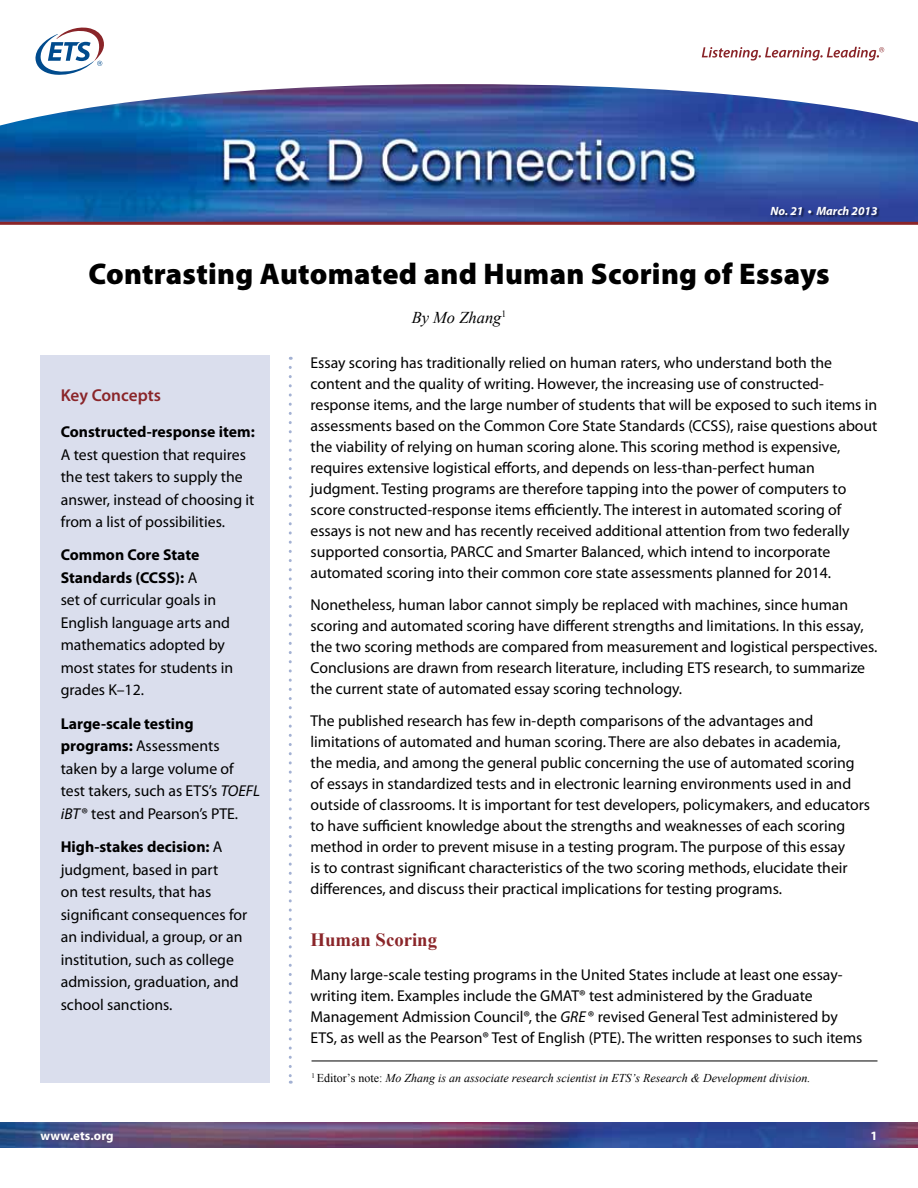
<style>
.page{position:relative;width:918px;height:1188px;background:#fff}
.page>*{position:absolute;margin:0;border:0;box-sizing:border-box;transform-origin:0 0}
.H1_new{font:900 30px "Myriad Pro";letter-spacing:.01em;color:#000}
.H2_new{font:700 18.75px "Times New Roman";color:#8a2529}
.t1{font:600 17.25px "Myriad Pro";color:#8a2529}
.name_on_page_1{font:italic 16.5px "Times New Roman";color:#000}
.t2{font:15.75px/21px "Myriad Pro";color:#000}
.t3{font:700 12.75px "Myriad Pro";letter-spacing:.01em;color:#fff}
.footnote01{font:italic 12px "Times New Roman";color:#000}
.t4{font:italic 700 12px "Myriad Pro";color:#fff}
.s1{font-weight:700}
.s2{font-style:italic}
.s3{font-style:normal}
</style>
<div class="page">
<img style="left:0;top:1122px;width:918px;height:26px">
<svg style="left:289px;top:367px;width:3px;height:717px"></svg>
<img style="left:0;top:135px;width:918px;height:87px">
<svg style="left:0;top:46px;width:918px;height:89px"></svg>
<svg style="left:35px;top:27px;width:71px;height:49px"></svg>
<svg style="left:702px;top:47px;width:182px;height:14px"></svg>
<div style="left:772px;top:207px;width:108px;height:11px;background:#000;opacity:.5"></div>
<hr style="left:0;top:222px;width:918px;height:3px;background:#8a2529">
<div style="left:40px;top:356px;width:230px;height:727px;background:#dadeed"></div>
<hr style="left:312px;top:1061px;width:566px;height:1px;background:#000">
<p class="t4" style="left:771px;top:204px;width:108px">No. 21 • March 2013</p>
<p class="H1_new" style="left:88px;top:257px;width:743px">Contrasting Automated and Human Scoring of Essays</p>
<p class="name_on_page_1" style="left:412px;top:306px;width:96px">By Mo Zhang<sup>1</sup></p>
<h2 class="t1" style="left:61px;top:386px;width:102px">Key Concepts</h2>
<p class="t2" style="left:61px;top:421px;width:196px;line-height:22.5px"><span class="s1">Constructed-response item:<br></span>A test question that requires the test takers to supply the answer, instead of choosing it from a list of possibilities.</p>
<p class="t2" style="left:61px;top:544px;width:174px;line-height:22.5px"><span class="s1">Common Core State<br>Standards (CCSS):</span> A<br>set of curricular goals in<br>English language arts and mathematics adopted by most states for students in grades K–12.</p>
<p class="t2" style="left:61px;top:713px;width:201px;line-height:22.5px"><span class="s1">Large-scale testing programs:</span> Assessments taken by a large volume of test takers, such as ETS’s <span class="s2">TOEFL iBT</span>® test and Pearson’s PTE.</p>
<p class="t2" style="left:61px;top:836px;width:188px;line-height:22.5px"><span class="s1">High-stakes decision:</span> A judgment, based in part<br>on test results, that has significant consequences for an individual, a group, or an institution, such as college admission, graduation, and school sanctions.</p>
<p class="t2" style="left:310px;top:352px;width:569px">Essay scoring has traditionally relied on human raters, who understand both the content and the quality of writing. However, the increasing use of constructed&shy;response items, and the large number of students that will be exposed to such items in assessments based on the Common Core State Standards (CCSS), raise questions about the viability of relying on human scoring alone. This scoring method is expensive, requires extensive logistical efforts, and depends on less-than-perfect human judgment. Testing programs are therefore tapping into the power of computers to score constructed-response items efficiently. The interest in automated scoring of essays is not new and has recently received additional attention from two federally supported consortia, PARCC and Smarter Balanced, which intend to incorporate automated scoring into their common core state assessments planned for 2014.</p>
<p class="t2" style="left:310px;top:594px;width:568px">Nonetheless, human labor cannot simply be replaced with machines, since human scoring and automated scoring have different strengths and limitations. In this essay, the two scoring methods are compared from measurement and logistical perspectives.<br>Conclusions are drawn from research literature, including ETS research, to summarize the current state of automated essay scoring technology.</p>
<p class="t2" style="left:310px;top:710px;width:561px">The published research has few in-depth comparisons of the advantages and limitations of automated and human scoring. There are also debates in academia,<br>the media, and among the general public concerning the use of automated scoring of essays in standardized tests and in electronic learning environments used in and outside of classrooms. It is important for test developers, policymakers, and educators to have sufficient knowledge about the strengths and weaknesses of each scoring method in order to prevent misuse in a testing program. The purpose of this essay<br>is to contrast significant characteristics of the two scoring methods, elucidate their differences, and discuss their practical implications for testing programs.</p>
<p class="H2_new" style="left:310px;top:926px;width:128px">Human Scoring</p>
<p class="t2" style="left:310px;top:965px;width:553px">Many large-scale testing programs in the United States include at least one essay&shy;writing item. Examples include the GMAT® test administered by the Graduate Management Admission Council®, the <span class="s2">GRE</span> ® revised General Test administered by ETS, as well as the Pearson® Test of English (PTE). The written responses to such items</p>
<p class="footnote01" style="left:312px;top:1069px;width:500px"><sup>1</sup> <span class="s3">Editor’s note:</span> Mo Zhang is an associate research scientist in ETS’s Research &amp; Development division.</p>
<p class="t3" style="left:40px;top:1128px;width:75px">www.ets.org</p>
<p class="t3" style="left:870px;top:1128px;width:9px">1</p>
</div>
